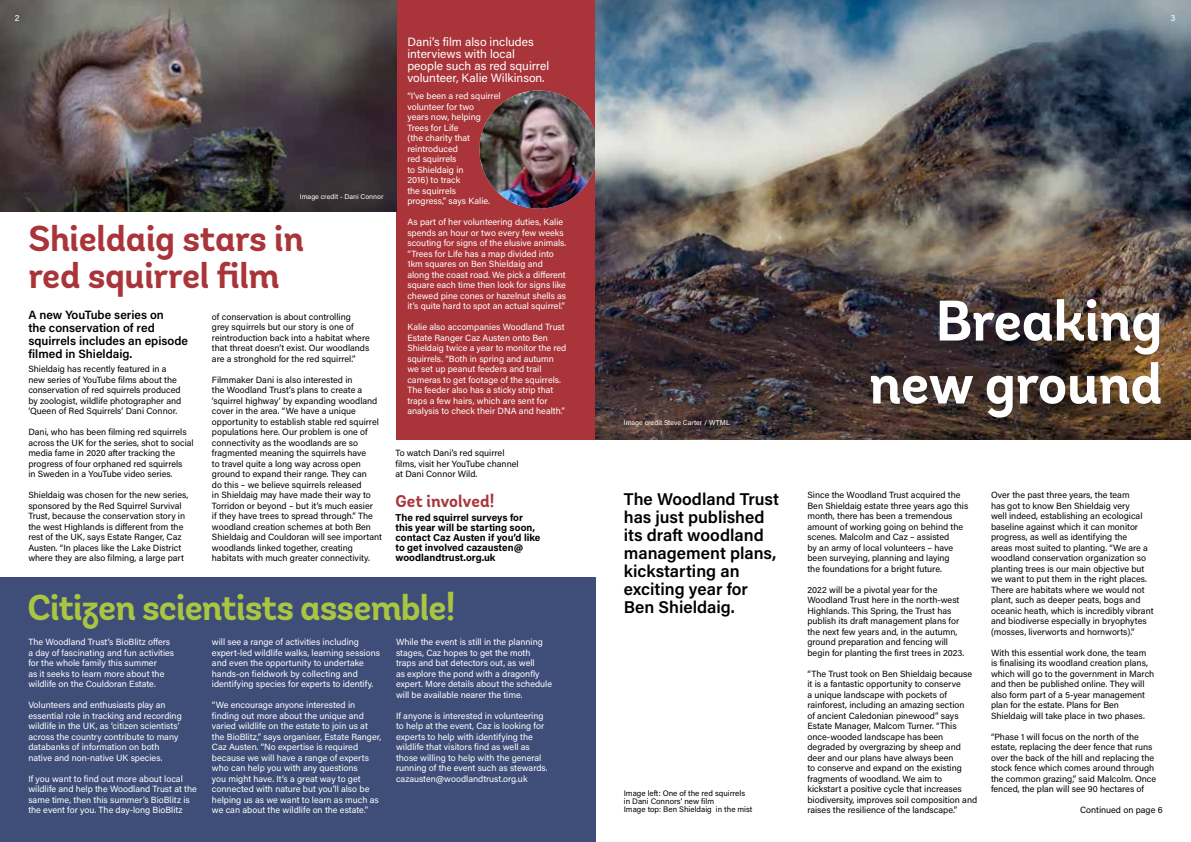
<style>
.page{position:relative;width:1191px;height:842px;background:#fff}
.page>*{position:absolute;margin:0;border:0;box-sizing:border-box;transform-origin:0 0}
.t1{font:700 57px/63px "Andes";letter-spacing:-.01em;color:#fff;text-align:right}
.t2{font:700 36px/37px "Andes";letter-spacing:-.01em;color:#a9353a}
.t3{font:700 36px "Andes";letter-spacing:-.025em;color:#aac641}
.t4{font:600 17px/18px "Acumin Pro";color:#000}
.t5{font:700 17px "Andes";color:#a9353a}
.t6{font:12px/12px "Acumin Pro";color:#fff}
.t7{font:600 12px/13px "Acumin Pro";color:#000}
.t8{font:700 10px/10px "Acumin Pro";color:#000}
.t9{font:9px/10.5px "Acumin Pro";color:#000}
.t10{font:9px/10.5px "Acumin Pro";color:#fff}
.t11{font:8px/8px "Acumin Pro";color:#000}
.t12{font:7px "Acumin Pro";color:#fff}
</style>
<div class="page">
<div style="left:396px;top:0;width:199px;height:439px;background:#a9353a"></div>
<img style="left:479px;top:90px;width:118px;height:119px;border-radius:59px">
<img style="left:0;top:0;width:396px;height:212px">
<div style="left:0;top:578px;width:595px;height:264px;background:#3f4e79"></div>
<img style="left:595px;top:0;width:596px;height:439px">
<div style="left:871px;top:300px;width:290px;height:118px;background:#000;opacity:.25"></div>
<p class="t10" style="left:15px;top:13px;width:6px">2</p>
<h3 class="t6" style="left:407px;top:36px;width:143px">Dani’s film also includes interviews with local people such as red squirrel volunteer, Kalie Wilkinson.</h3>
<p class="t10" style="left:407px;top:90px;width:95px">“I’ve been a red squirrel volunteer for two<br>years now, helping<br>Trees for Life<br>(the charity that reintroduced<br>red squirrels<br>to Shieldaig in<br>2016) to track<br>the squirrels<br>progress,” says Kalie.</p>
<p class="t10" style="left:407px;top:216px;width:161px">As part of her volunteering duties, Kalie spends an hour or two every few weeks scouting for signs of the elusive animals. “Trees for Life has a map divided into 1km squares on Ben Shieldaig and along the coast road. We pick a different square each time then look for signs like chewed pine cones or hazelnut shells as it’s quite hard to spot an actual squirrel.”</p>
<p class="t10" style="left:407px;top:321px;width:161px">Kalie also accompanies Woodland Trust Estate Ranger Caz Austen onto Ben Shieldaig twice a year to monitor the red squirrels. “Both in spring and autumn we set up peanut feeders and trail cameras to get footage of the squirrels.<br>The feeder also has a sticky strip that traps a few hairs, which are sent for analysis to check their DNA and health.”</p>
<p class="t12" style="left:300px;top:191px;width:85px">Image credit - Dani Connor</p>
<h2 class="t2" style="left:28px;top:221px;width:277px">Shieldaig stars in red squirrel film</h2>
<h3 class="t7" style="left:28px;top:307px;width:161px">A new YouTube series on<br>the conservation of red squirrels includes an episode filmed in Shieldaig.</h3>
<p class="t9" style="left:28px;top:363px;width:155px">Shieldaig has recently featured in a new series of YouTube films about the conservation of red squirrels produced by zoologist, wildlife photographer and ‘Queen of Red Squirrels’ Dani Connor.</p>
<p class="t9" style="left:28px;top:426px;width:167px">Dani, who has been filming red squirrels across the UK for the series, shot to social media fame in 2020 after tracking the progress of four orphaned red squirrels<br>in Sweden in a YouTube video series.</p>
<p class="t9" style="left:28px;top:489px;width:161px">Shieldaig was chosen for the new series, sponsored by the Red Squirrel Survival Trust, because the conservation story in the west Highlands is different from the rest of the UK, says Estate Ranger, Caz Austen. “In places like the Lake District where they are also filming, a large part</p>
<h3 class="t4" style="left:624px;top:489px;width:157px">The Woodland Trust has just published its draft woodland management plans, kickstarting an exciting year for<br>Ben Shieldaig.</h3>
<p class="t9" style="left:212px;top:311px;width:159px">of conservation is about controlling grey squirrels but our story is one of reintroduction back into a habitat where that threat doesn’t exist. Our woodlands are a stronghold for the red squirrel.”</p>
<p class="t9" style="left:212px;top:374px;width:172px">Filmmaker Dani is also interested in<br>the Woodland Trust’s plans to create a ‘squirrel highway’ by expanding woodland cover in the area. “We have a unique opportunity to establish stable red squirrel populations here. Our problem is one of connectivity as the woodlands are so fragmented meaning the squirrels have<br>to travel quite a long way across open ground to expand their range. They can<br>do this – we believe squirrels released<br>in Shieldaig may have made their way to Torridon or beyond – but it’s much easier<br>if they have trees to spread through.” The woodland creation schemes at both Ben Shieldaig and Couldoran will see important woodlands linked together, creating habitats with much greater connectivity.</p>
<p class="t12" style="left:624px;top:417px;width:108px">Image credit Steve Carter / WTML</p>
<p class="t9" style="left:395px;top:447px;width:125px">To watch Dani’s red squirrel films, visit her YouTube channel at Dani Connor Wild.</p>
<h3 class="t5" style="left:395px;top:490px;width:100px">Get involved!</h3>
<p class="t8" style="left:395px;top:512px;width:146px">The red squirrel surveys for this year will be starting soon, contact Caz Austen if you’d like to get involved cazausten@ woodlandtrust.org.uk</p>
<h2 class="t3" style="left:27px;top:585px;width:430px">Citizen scientists assemble!</h2>
<p class="t10" style="left:28px;top:636px;width:147px">The Woodland Trust’s BioBlitz offers a day of fascinating and fun activities for the whole family this summer<br>as it seeks to learn more about the wildlife on the Couldoran Estate.</p>
<p class="t10" style="left:28px;top:699px;width:155px">Volunteers and enthusiasts play an essential role in tracking and recording wildlife in the UK, as ‘citizen scientists’ across the country contribute to many databanks of information on both native and non-native UK species.</p>
<p class="t10" style="left:28px;top:773px;width:170px">If you want to find out more about local wildlife and help the Woodland Trust at the same time, then this summer’s BioBlitz is the event for you. The day-long BioBlitz</p>
<p class="t10" style="left:212px;top:636px;width:169px">will see a range of activities including expert-led wildlife walks, learning sessions and even the opportunity to undertake hands-on fieldwork by collecting and identifying species for experts to identify.</p>
<p class="t10" style="left:212px;top:699px;width:171px">“We encourage anyone interested in finding out more about the unique and varied wildlife on the estate to join us at the BioBlitz,” says organiser, Estate Ranger, Caz Austen. “No expertise is required because we will have a range of experts who can help you with any questions<br>you might have. It’s a great way to get connected with nature but you’ll also be helping us as we want to learn as much as we can about the wildlife on the estate.”</p>
<p class="t10" style="left:396px;top:636px;width:158px">While the event is still in the planning stages, Caz hopes to get the moth traps and bat detectors out, as well<br>as explore the pond with a dragonfly expert. More details about the schedule will be available nearer the time.</p>
<p class="t10" style="left:396px;top:710px;width:153px">If anyone is interested in volunteering to help at the event, Caz is looking for experts to help with identifying the wildlife that visitors find as well as those willing to help with the general running of the event such as stewards. cazausten@woodlandtrust.org.uk</p>
<p class="t11" style="left:624px;top:789px;width:130px">Image left: One of the red squirrels in Dani Connors’ new film<br>Image top: Ben Shieldaig in the mist</p>
<p class="t10" style="left:1170px;top:13px;width:6px">3</p>
<h1 class="t1" style="left:868px;top:291px;width:295px">Breaking new ground</h1>
<p class="t9" style="left:807px;top:489px;width:162px">Since the Woodland Trust acquired the Ben Shieldaig estate three years ago this month, there has been a tremendous amount of working going on behind the scenes. Malcolm and Caz – assisted<br>by an army of local volunteers – have been surveying, planning and laying<br>the foundations for a bright future.</p>
<p class="t9" style="left:807px;top:584px;width:158px">2022 will be a pivotal year for the Woodland Trust here in the north-west Highlands. This Spring, the Trust has publish its draft management plans for the next few years and, in the autumn, ground preparation and fencing will begin for planting the first trees in 2023.</p>
<p class="t9" style="left:807px;top:668px;width:171px">“The Trust took on Ben Shieldaig because it is a fantastic opportunity to conserve<br>a unique landscape with pockets of rainforest, including an amazing section<br>of ancient Caledonian pinewood” says Estate Manager, Malcom Turner. “This once-wooded landscape has been degraded by overgrazing by sheep and deer and our plans have always been<br>to conserve and expand on the existing fragments of woodland. We aim to kickstart a positive cycle that increases biodiversity, improves soil composition and raises the resilience of the landscape.”</p>
<p class="t9" style="left:991px;top:489px;width:164px">Over the past three years, the team<br>has got to know Ben Shieldaig very<br>well indeed, establishing an ecological baseline against which it can monitor progress, as well as identifying the<br>areas most suited to planting. “We are a woodland conservation organization so planting trees is our main objective but we want to put them in the right places.<br>There are habitats where we would not plant, such as deeper peats, bogs and oceanic heath, which is incredibly vibrant and biodiverse especially in bryophytes (mosses, liverworts and hornworts).”</p>
<p class="t9" style="left:991px;top:647px;width:165px">With this essential work done, the team is finalising its woodland creation plans, which will go to the government in March and then be published online. They will also form part of a 5-year management plan for the estate. Plans for Ben Shieldaig will take place in two phases.</p>
<p class="t9" style="left:991px;top:731px;width:167px">“Phase 1 will focus on the north of the estate, replacing the deer fence that runs over the back of the hill and replacing the stock fence which comes around through the common grazing,” said Malcolm. Once fenced, the plan will see 90 hectares of</p>
<p class="t9" style="left:1080px;top:804px;width:84px">Continued on page 6</p>
</div>
